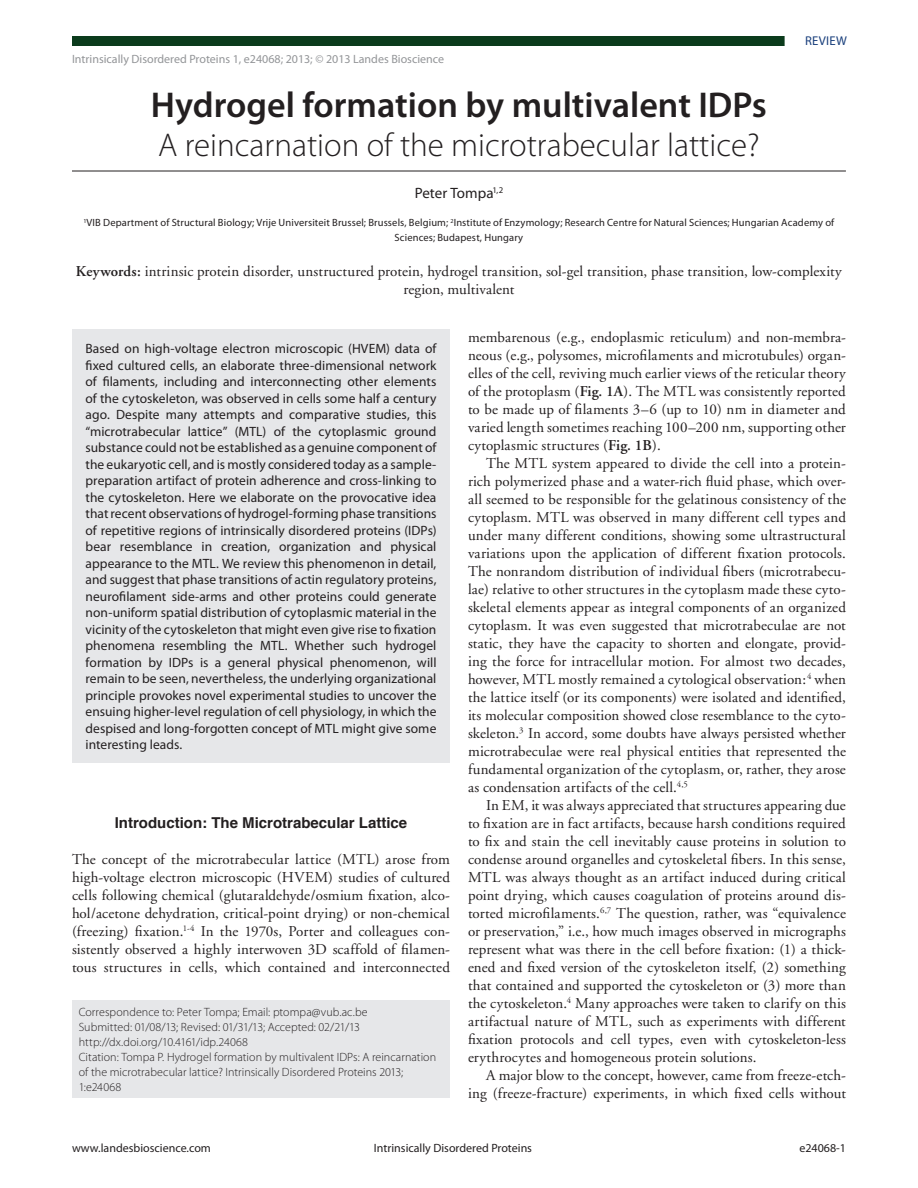
<style>
.page{position:relative;width:918px;height:1188px;background:#fff}
.page>*{position:absolute;margin:0;border:0;box-sizing:border-box;transform-origin:0 0}
.Title_w__Title_2{font:600 36px "Myriad Pro";color:#231f20}
.Title_2{font:300 33px "Myriad Pro";color:#231f20}
.Body_text{font:15px/18px "Adobe Garamond";letter-spacing:.01em;color:#231f20;text-align:justify}
.Body_text_First_Line{font:15px/18px "Adobe Garamond";letter-spacing:.01em;color:#231f20;text-align:justify}
.Keywords_Abbr{font:15px/18px "Adobe Garamond";letter-spacing:.005em;color:#231f20;text-align:center}
.Heading{font:700 15px "Helvetica";color:#231f20}
.Authors{font:15px "Myriad Pro";color:#231f20}
.Abstract_First_Line{font:13.5px/16.5px "Myriad Pro";letter-spacing:.005em;color:#231f20;text-align:justify}
.t1{font:12.75px "Myriad Pro";color:#193f7c}
.Corresponding_Author{font:300 12px/15px "Myriad Pro";letter-spacing:.005em;color:#231f20}
.t2{font:12px "Myriad Pro";color:#939598}
.t3{font:12px "Myriad Pro";color:#231f20}
.Affiliations{font:10.5px/15px "Myriad Pro";letter-spacing:.015em;color:#231f20;text-align:center}
.s1{font-weight:600}
</style>
<div class="page">
<div style="left:72px;top:36px;width:774px;height:10px;background:#0b3b1c"></div>
<svg style="left:784px;top:36px;width:62px;height:10px"></svg>
<div style="left:72px;top:1000px;width:378px;height:97px;background:#e6e7e9"></div>
<div style="left:72px;top:330px;width:378px;height:433px;background:#e6e7e9"></div>
<hr style="left:72px;top:171px;width:774px;height:1px;background:#231f20">
<p class="t2" style="left:72px;top:52px;width:374px">Intrinsically Disordered Proteins 1, e24068; 2013; © 2013 Landes Bioscience</p>
<p class="t1" style="left:805px;top:32px;width:43px">REVIEW</p>
<p class="Title_w__Title_2" style="left:151px;top:82px;width:617px">Hydrogel formation by multivalent IDPs</p>
<p class="Title_2" style="left:158px;top:125px;width:603px">A reincarnation of the microtrabecular lattice?</p>
<p class="Authors" style="left:415px;top:184px;width:90px">Peter Tompa<sup>1,2</sup></p>
<p class="Affiliations" style="left:84px;top:215px;width:752px"><sup>1</sup>VIB Department of Structural Biology; Vrije Universiteit Brussel; Brussels, Belgium; <sup>2</sup>Institute of Enzymology; Research Centre for Natural Sciences; Hungarian Academy of<br>Sciences; Budapest, Hungary</p>
<p class="Keywords_Abbr" style="left:76px;top:262px;width:767px"><span class="s1">Keywords:</span> intrinsic protein disorder, unstructured protein, hydrogel transition, sol-gel transition, phase transition, low-complexity region, multivalent</p>
<p class="Body_text_First_Line" style="left:468px;top:329px;width:379px">membarenous (e.g., endoplasmic reticulum) and non-membra&shy;neous (e.g., polysomes, microfilaments and microtubules) organ&shy;elles of the cell, reviving much earlier views of the reticular theory of the protoplasm (<span class="s1">Fig. 1A</span>). The MTL was consistently reported to be made up of filaments 3–6 (up to 10) nm in diameter and varied length sometimes reaching 100–200 nm, supporting other cytoplasmic structures (<span class="s1">Fig. 1B</span>).</p>
<p class="Body_text" style="left:468px;top:455px;width:380px;text-indent:18px">The MTL system appeared to divide the cell into a protein&shy;rich polymerized phase and a water-rich fluid phase, which over&shy;all seemed to be responsible for the gelatinous consistency of the cytoplasm. MTL was observed in many different cell types and under many different conditions, showing some ultrastructural variations upon the application of different fixation protocols.<br>The nonrandom distribution of individual fibers (microtrabecu&shy;lae) relative to other structures in the cytoplasm made these cyto&shy;skeletal elements appear as integral components of an organized cytoplasm. It was even suggested that microtrabeculae are not static, they have the capacity to shorten and elongate, provid&shy;ing the force for intracellular motion. For almost two decades, however, MTL mostly remained a cytological observation:<sup>4</sup> when the lattice itself (or its components) were isolated and identified, its molecular composition showed close resemblance to the cyto&shy;skeleton.<sup>3</sup> In accord, some doubts have always persisted whether microtrabeculae were real physical entities that represented the fundamental organization of the cytoplasm, or, rather, they arose as condensation artifacts of the cell.<sup>4,5</sup></p>
<p class="Body_text" style="left:468px;top:797px;width:379px;text-indent:18px">In EM, it was always appreciated that structures appearing due to fixation are in fact artifacts, because harsh conditions required to fix and stain the cell inevitably cause proteins in solution to condense around organelles and cytoskeletal fibers. In this sense, MTL was always thought as an artifact induced during critical point drying, which causes coagulation of proteins around dis&shy;torted microfilaments.<sup>6,7</sup> The question, rather, was “equivalence or preservation,” i.e., how much images observed in micrographs represent what was there in the cell before fixation: (1) a thick&shy;ened and fixed version of the cytoskeleton itself, (2) something that contained and supported the cytoskeleton or (3) more than the cytoskeleton.<sup>4</sup> Many approaches were taken to clarify on this artifactual nature of MTL, such as experiments with different fixation protocols and cell types, even with cytoskeleton-less erythrocytes and homogeneous protein solutions.</p>
<p class="Body_text" style="left:468px;top:1067px;width:379px;text-align:right">A major blow to the concept, however, came from freeze-etch&shy;ing (freeze-fracture) experiments, in which fixed cells without</p>
<p class="Abstract_First_Line" style="left:86px;top:340px;width:353px">Based on high-voltage electron microscopic (HVEM) data of fixed cultured cells, an elaborate three-dimensional network of filaments, including and interconnecting other elements of the cytoskeleton, was observed in cells some half a century ago. Despite many attempts and comparative studies, this “microtrabecular lattice” (MTL) of the cytoplasmic ground substance could not be established as a genuine component of the eukaryotic cell, and is mostly considered today as a sample&shy;preparation artifact of protein adherence and cross-linking to the cytoskeleton. Here we elaborate on the provocative idea that recent observations of hydrogel-forming phase transitions of repetitive regions of intrinsically disordered proteins (IDPs) bear resemblance in creation, organization and physical appearance to the MTL. We review this phenomenon in detail, and suggest that phase transitions of actin regulatory proteins, neurofilament side-arms and other proteins could generate non-uniform spatial distribution of cytoplasmic material in the vicinity of the cytoskeleton that might even give rise to fixation phenomena resembling the MTL. Whether such hydrogel formation by IDPs is a general physical phenomenon, will remain to be seen, nevertheless, the underlying organizational principle provokes novel experimental studies to uncover the ensuing higher-level regulation of cell physiology, in which the despised and long-forgotten concept of MTL might give some interesting leads.</p>
<p class="Heading" style="left:115px;top:811px;width:294px">Introduction: The Microtrabecular Lattice</p>
<p class="Body_text_First_Line" style="left:72px;top:851px;width:380px">The concept of the microtrabecular lattice (MTL) arose from high-voltage electron microscopic (HVEM) studies of cultured cells following chemical (glutaraldehyde/osmium fixation, alco&shy;hol/acetone dehydration, critical-point drying) or non-chemical (freezing) fixation.<sup>1-4</sup> In the 1970s, Porter and colleagues con&shy;sistently observed a highly interwoven 3D scaffold of filamen&shy;tous structures in cells, which contained and interconnected</p>
<p class="Corresponding_Author" style="left:79px;top:1004px;width:290px">Correspondence to: Peter Tompa; Email: ptompa@vub.ac.be</p>
<p class="Corresponding_Author" style="left:79px;top:1019px;width:283px">Submitted: 01/08/13; Revised: 01/31/13; Accepted: 02/21/13</p>
<p class="Corresponding_Author" style="left:79px;top:1034px;width:171px">http://dx.doi.org/10.4161/idp.24068</p>
<p class="Corresponding_Author" style="left:79px;top:1049px;width:359px">Citation: Tompa P. Hydrogel formation by multivalent IDPs: A reincarnation of the microtrabecular lattice? Intrinsically Disordered Proteins 2013;<br>1:e24068</p>
<p class="t3" style="left:72px;top:1141px;width:140px">www.landesbioscience.com</p>
<p class="t3" style="left:374px;top:1141px;width:160px">Intrinsically Disordered Proteins</p>
<p class="t3" style="left:799px;top:1141px;width:48px">e24068-1</p>
</div>
